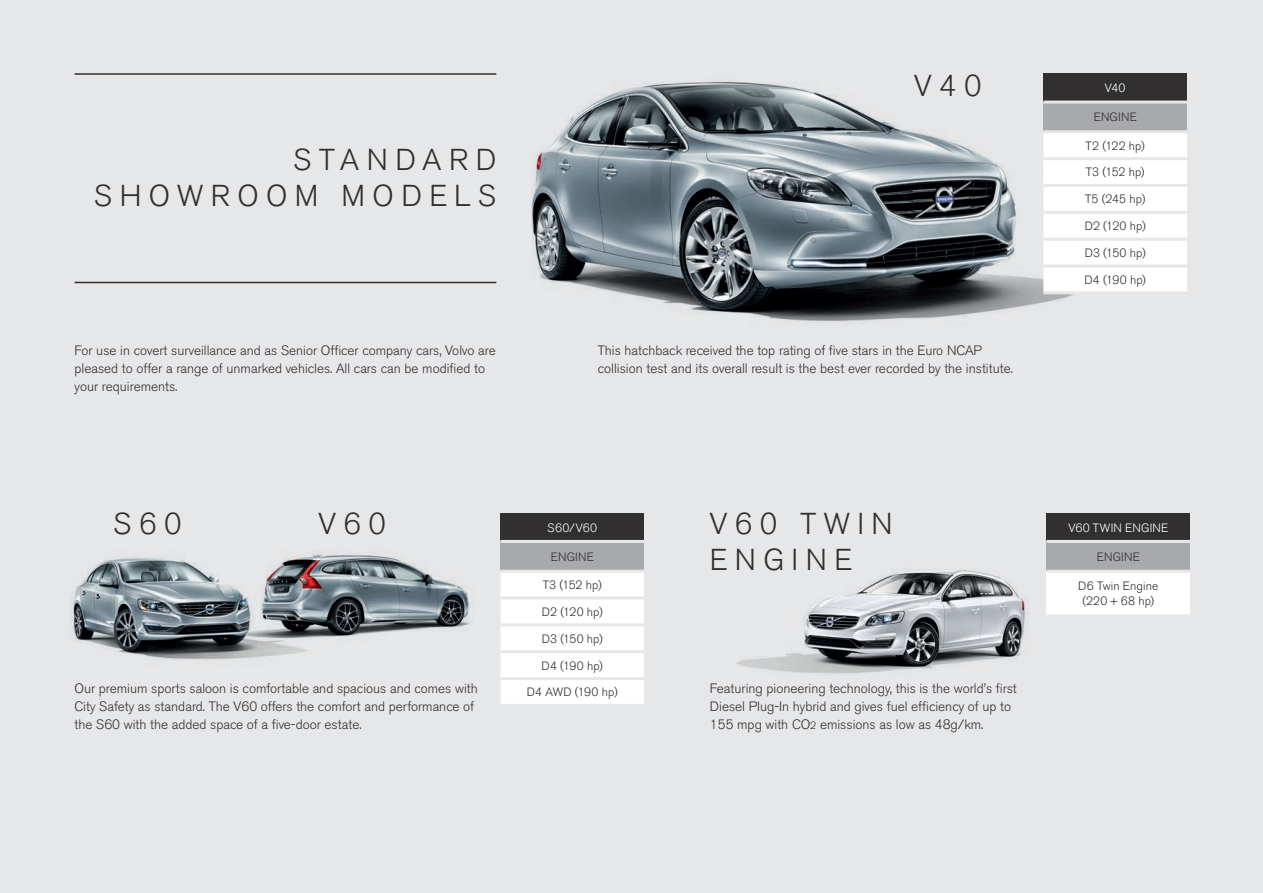
<style>
.page{position:relative;width:1263px;height:893px;background:#e6e7e9}
.page>*{position:absolute;margin:0;border:0;box-sizing:border-box;transform-origin:0 0}
.t1{font:300 30px/36px "Volvo Sans Pro";letter-spacing:.25em;color:#312f30}
.t2{font:300 13.5px/18px "Volvo Sans Pro";color:#312f30}
.t3{font:300 12px/15px "Volvo Sans Pro";letter-spacing:.01em;color:#312f30;text-align:center}
.t4{font:300 12px "Volvo Sans Pro";letter-spacing:.02em;color:#fff}
.s1{font-size:10.5px}
</style>
<div class="page">
<hr style="left:75px;top:73px;width:421px;height:2px;background:#312f30">
<hr style="left:75px;top:282px;width:421px;height:1px;background:#312f30">
<div style="left:500px;top:513px;width:144px;height:28px;background:#312f30"></div>
<div style="left:500px;top:541px;width:144px;height:30px;background:#a8a9ad"></div>
<div style="left:500px;top:573px;width:144px;height:131px;background:#fff"></div>
<hr style="left:500px;top:540px;width:144px;height:3px;background:#e6e7e9">
<hr style="left:500px;top:570px;width:144px;height:3px;background:#e6e7e9">
<hr style="left:500px;top:596px;width:144px;height:3px;background:#e6e7e9">
<hr style="left:500px;top:677px;width:144px;height:3px;background:#e6e7e9">
<hr style="left:500px;top:623px;width:144px;height:3px;background:#e6e7e9">
<hr style="left:500px;top:650px;width:144px;height:3px;background:#e6e7e9">
<div style="left:1046px;top:513px;width:144px;height:28px;background:#312f30"></div>
<div style="left:1046px;top:541px;width:144px;height:30px;background:#a8a9ad"></div>
<div style="left:1046px;top:571px;width:144px;height:45px;background:#fff"></div>
<hr style="left:1046px;top:540px;width:144px;height:3px;background:#e6e7e9">
<hr style="left:1046px;top:570px;width:144px;height:3px;background:#e6e7e9">
<hr style="left:1046px;top:614px;width:144px;height:3px;background:#e6e7e9">
<img style="left:531px;top:73px;width:560px;height:249px">
<img style="left:533px;top:83px;width:482px;height:236px">
<div style="left:1043px;top:74px;width:144px;height:28px;background:#312f30"></div>
<div style="left:1043px;top:102px;width:144px;height:30px;background:#a8a9ad"></div>
<div style="left:1043px;top:133px;width:144px;height:158px;background:#fff"></div>
<hr style="left:1043px;top:101px;width:144px;height:3px;background:#e6e7e9">
<hr style="left:1043px;top:130px;width:144px;height:3px;background:#e6e7e9">
<hr style="left:1043px;top:157px;width:144px;height:3px;background:#e6e7e9">
<hr style="left:1043px;top:238px;width:144px;height:3px;background:#e6e7e9">
<hr style="left:1043px;top:184px;width:144px;height:3px;background:#e6e7e9">
<hr style="left:1043px;top:211px;width:144px;height:3px;background:#e6e7e9">
<hr style="left:1043px;top:264px;width:144px;height:3px;background:#e6e7e9">
<hr style="left:1043px;top:291px;width:144px;height:3px;background:#e6e7e9">
<img style="left:804px;top:570px;width:220px;height:97px">
<img style="left:71px;top:552px;width:399px;height:108px">
<img style="left:74px;top:554px;width:394px;height:81px">
<h1 class="t1" style="left:94px;top:142px;width:404px;text-align:right">STANDARD<br>SHOWROOM MODELS</h1>
<h1 class="t1" style="left:914px;top:68px;width:69px">V40</h1>
<p class="t2" style="left:75px;top:341px;width:423px">For use in covert surveillance and as Senior Officer company cars, Volvo are pleased to offer a range of unmarked vehicles. All cars can be modified to your requirements.</p>
<p class="t2" style="left:598px;top:341px;width:417px">This hatchback received the top rating of five stars in the Euro NCAP collision test and its overall result is the best ever recorded by the institute.</p>
<h1 class="t1" style="left:113px;top:506px;width:70px">S60</h1>
<h1 class="t1" style="left:318px;top:506px;width:69px">V60</h1>
<p class="t2" style="left:75px;top:679px;width:405px">Our premium sports saloon is comfortable and spacious and comes with<br>City Safety as standard. The V60 offers the comfort and performance of the S60 with the added space of a five-door estate.</p>
<p class="t4" style="left:548px;top:520px;width:51px">S60/V60</p>
<p class="t3" style="left:551px;top:549px;width:44px">ENGINE</p>
<p class="t3" style="left:543px;top:577px;width:60px">T3 (152 hp)</p>
<p class="t3" style="left:542px;top:604px;width:63px">D2 (120 hp)</p>
<p class="t3" style="left:542px;top:631px;width:63px">D3 (150 hp)</p>
<p class="t3" style="left:542px;top:658px;width:63px">D4 (190 hp)</p>
<p class="t3" style="left:527px;top:685px;width:92px">D4 AWD (190 hp)</p>
<h1 class="t1" style="left:710px;top:506px;width:184px">V60 TWIN<br>ENGINE</h1>
<p class="t2" style="left:710px;top:679px;width:308px">Featuring pioneering technology, this is the world’s first<br>Diesel Plug-In hybrid and gives fuel efficiency of up to<br>155 mpg with CO<span class="s1">2</span> emissions as low as 48g/km.</p>
<p class="t4" style="left:1105px;top:81px;width:22px">V40</p>
<p class="t3" style="left:1094px;top:110px;width:44px">ENGINE</p>
<p class="t3" style="left:1086px;top:138px;width:61px">T2 (122 hp)</p>
<p class="t3" style="left:1086px;top:165px;width:60px">T3 (152 hp)</p>
<p class="t3" style="left:1085px;top:192px;width:62px">T5 (245 hp)</p>
<p class="t3" style="left:1085px;top:219px;width:63px">D2 (120 hp)</p>
<p class="t3" style="left:1085px;top:245px;width:63px">D3 (150 hp)</p>
<p class="t3" style="left:1084px;top:272px;width:63px">D4 (190 hp)</p>
<p class="t4" style="left:1068px;top:520px;width:101px">V60 TWIN ENGINE</p>
<p class="t3" style="left:1097px;top:549px;width:44px">ENGINE</p>
<p class="t3" style="left:1078px;top:579px;width:82px">D6 Twin Engine (220 + 68 hp)</p>
</div>
